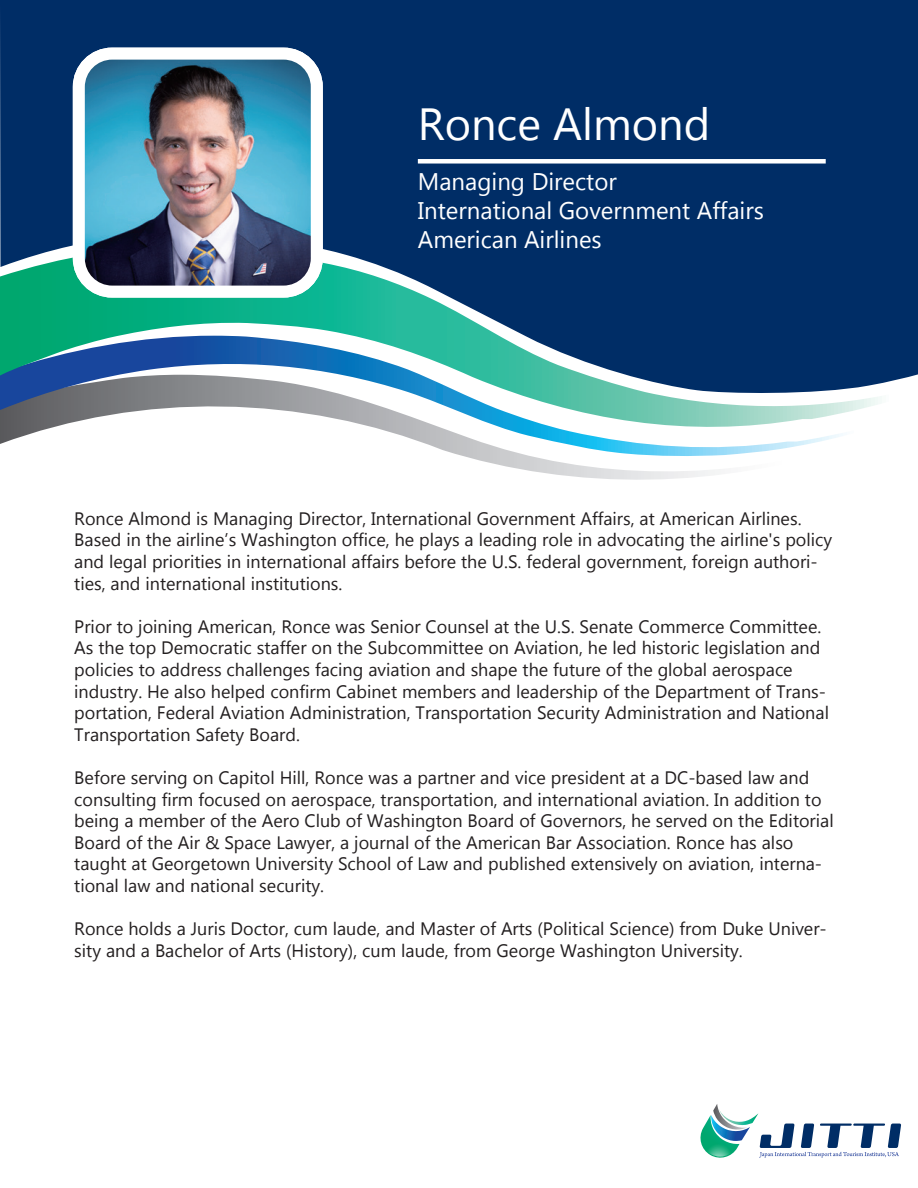
<style>
.page{position:relative;width:918px;height:1188px;background:#fff}
.page>*{position:absolute;margin:0;border:0;box-sizing:border-box;transform-origin:0 0}
.t1{font:45px "Gadugi";color:#fff}
.t2{font:24px/28.8px "Gadugi";color:#fff}
.t3{font:18px/21.6px "Gadugi";color:#231f20}
</style>
<div class="page">
<svg style="left:467px;top:457px;width:254px;height:23px"></svg>
<div style="left:0;top:0;width:918px;height:246px;background:#002d66"></div>
<svg style="left:0;top:439px;width:829px;height:18px"></svg>
<svg style="left:0;top:246px;width:918px;height:193px"></svg>
<div style="left:418px;top:159px;width:408px;height:5px;background:#fff"></div>
<img style="left:79px;top:54px;width:238px;height:238px">
<div style="left:73px;top:48px;width:250px;height:250px;border:12px solid #fff;border-radius:33px"></div>
<svg style="left:700px;top:1104px;width:201px;height:54px"></svg>
<h1 class="t1" style="left:418px;top:97px;width:294px">Ronce Almond</h1>
<h2 class="t2" style="left:418px;top:167px;width:348px">Managing Director<br>International Government Affairs<br>American Airlines</h2>
<p class="t3" style="left:74px;top:508px;width:759px">Ronce Almond is Managing Director, International Government Affairs, at American Airlines.<br>Based in the airline’s Washington office, he plays a leading role in advocating the airline's policy and legal priorities in international affairs before the U.S. federal government, foreign authori&shy;ties, and international institutions.</p>
<p class="t3" style="left:74px;top:616px;width:756px">Prior to joining American, Ronce was Senior Counsel at the U.S. Senate Commerce Committee.<br>As the top Democratic staffer on the Subcommittee on Aviation, he led historic legislation and policies to address challenges facing aviation and shape the future of the global aerospace industry. He also helped confirm Cabinet members and leadership of the Department of Trans&shy;portation, Federal Aviation Administration, Transportation Security Administration and National Transportation Safety Board.</p>
<p class="t3" style="left:74px;top:767px;width:761px">Before serving on Capitol Hill, Ronce was a partner and vice president at a DC-based law and consulting firm focused on aerospace, transportation, and international aviation. In addition to being a member of the Aero Club of Washington Board of Governors, he served on the Editorial Board of the Air &amp; Space Lawyer, a journal of the American Bar Association. Ronce has also taught at Georgetown University School of Law and published extensively on aviation, interna&shy;tional law and national security.</p>
<p class="t3" style="left:74px;top:918px;width:754px">Ronce holds a Juris Doctor, cum laude, and Master of Arts (Political Science) from Duke Univer&shy;sity and a Bachelor of Arts (History), cum laude, from George Washington University.</p>
</div>
